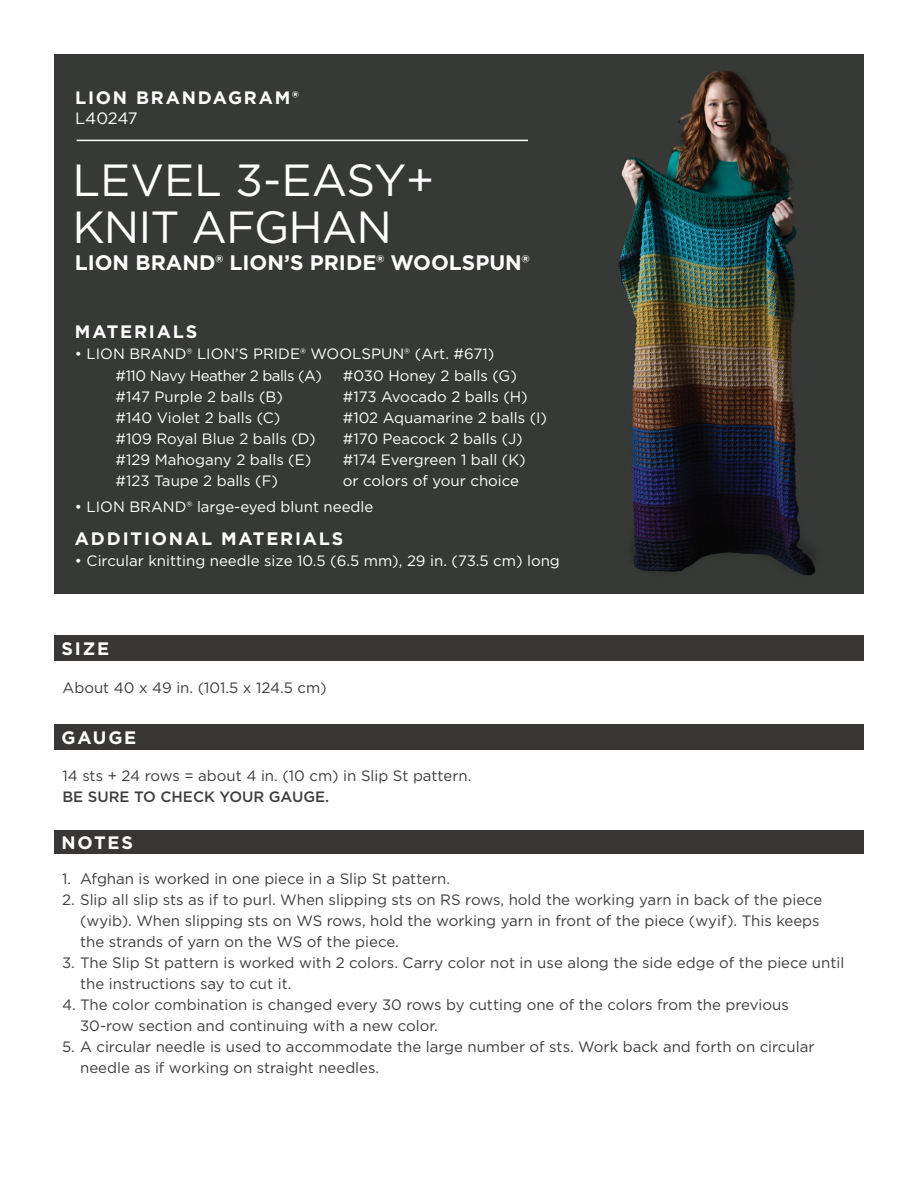
<style>
.page{position:relative;width:918px;height:1188px;background:#fff}
.page>*{position:absolute;margin:0;border:0;box-sizing:border-box;transform-origin:0 0}
.t1{font:45px "Gotham";color:#fff}
.t2{font:45px "Gotham";letter-spacing:-.02em;color:#fff}
.t3{font:700 21px "Gotham";color:#fff}
.t4{font:700 18px "Gotham";letter-spacing:.1em;color:#fff}
.t5{font:16.5px "Gotham";letter-spacing:-.01em;color:#fff}
.t6{font:15px/21px "Gotham";color:#3e3e3f}
.t7{font:15px "Gotham";color:#fff}
.t8{font:15px "Gotham";letter-spacing:-.03em;color:#fff}
.t9{font:500 15px "Gotham";color:#3e3e3f}
</style>
<div class="page">
<img style="left:54px;top:54px;width:810px;height:540px">
<div style="left:54px;top:635px;width:810px;height:26px;background:#383735"></div>
<div style="left:54px;top:830px;width:810px;height:24px;background:#383735"></div>
<div style="left:54px;top:724px;width:810px;height:26px;background:#383735"></div>
<hr style="left:77px;top:140px;width:451px;height:1px;background:#fff">
<p class="t4" style="left:75px;top:86px;width:225px">LION BRANDAGRAM®</p>
<p class="t5" style="left:75px;top:108px;width:64px">L40247</p>
<p class="t1" style="left:72px;top:151px;width:364px">LEVEL 3-EASY+</p>
<p class="t2" style="left:72px;top:198px;width:321px">KNIT AFGHAN</p>
<p class="t3" style="left:75px;top:248px;width:456px">LION BRAND® LION’S PRIDE® WOOLSPUN®</p>
<p class="t4" style="left:75px;top:319px;width:124px">MATERIALS</p>
<p class="t7" style="left:75px;top:344px;width:421px">• LION BRAND® LION’S PRIDE® WOOLSPUN® (Art. #671)</p>
<p class="t8" style="left:116px;top:366px;width:208px">#110 Navy Heather 2 balls (A)</p>
<p class="t7" style="left:116px;top:387px;width:169px">#147 Purple 2 balls (B)</p>
<p class="t7" style="left:116px;top:408px;width:166px">#140 Violet 2 balls (C)</p>
<p class="t7" style="left:116px;top:429px;width:202px">#109 Royal Blue 2 balls (D)</p>
<p class="t7" style="left:116px;top:450px;width:197px">#129 Mahogany 2 balls (E)</p>
<p class="t7" style="left:116px;top:471px;width:164px">#123 Taupe 2 balls (F)</p>
<p class="t7" style="left:343px;top:366px;width:176px">#030 Honey 2 balls (G)</p>
<p class="t7" style="left:343px;top:387px;width:186px">#173 Avocado 2 balls (H)</p>
<p class="t7" style="left:343px;top:408px;width:206px">#102 Aquamarine 2 balls (I)</p>
<p class="t7" style="left:343px;top:429px;width:181px">#170 Peacock 2 balls (J)</p>
<p class="t7" style="left:343px;top:450px;width:184px">#174 Evergreen 1 ball (K)</p>
<p class="t7" style="left:343px;top:471px;width:178px">or colors of your choice</p>
<p class="t7" style="left:75px;top:497px;width:300px">• LION BRAND® large-eyed blunt needle</p>
<p class="t4" style="left:75px;top:526px;width:270px">ADDITIONAL MATERIALS</p>
<p class="t7" style="left:75px;top:551px;width:486px">• Circular knitting needle size 10.5 (6.5 mm), 29 in. (73.5 cm) long</p>
<p class="t4" style="left:62px;top:637px;width:49px">SIZE</p>
<p class="t6" style="left:63px;top:677px;width:266px">About 40 x 49 in. (101.5 x 124.5 cm)</p>
<p class="t4" style="left:62px;top:726px;width:76px">GAUGE</p>
<p class="t6" style="left:62px;top:765px;width:410px">14 sts + 24 rows = about 4 in. (10 cm) in Slip St pattern.</p>
<p class="t9" style="left:62px;top:787px;width:268px">BE SURE TO CHECK YOUR GAUGE.</p>
<p class="t4" style="left:62px;top:831px;width:73px">NOTES</p>
<p class="t6" style="left:62px;top:868px;width:389px">1. Afghan is worked in one piece in a Slip St pattern.</p>
<p class="t6" style="left:80px;top:889px;width:744px;text-indent:-18px">2. Slip all slip sts as if to purl. When slipping sts on RS rows, hold the working yarn in back of the piece (wyib). When slipping sts on WS rows, hold the working yarn in front of the piece (wyif). This keeps the strands of yarn on the WS of the piece.</p>
<p class="t6" style="left:80px;top:952px;width:766px;text-indent:-18px">3. The Slip St pattern is worked with 2 colors. Carry color not in use along the side edge of the piece until the instructions say to cut it.</p>
<p class="t6" style="left:80px;top:994px;width:710px;text-indent:-18px">4. The color combination is changed every 30 rows by cutting one of the colors from the previous<br>30-row section and continuing with a new color.</p>
<p class="t6" style="left:80px;top:1036px;width:736px;text-indent:-18px">5. A circular needle is used to accommodate the large number of sts. Work back and forth on circular needle as if working on straight needles.</p>
</div>
